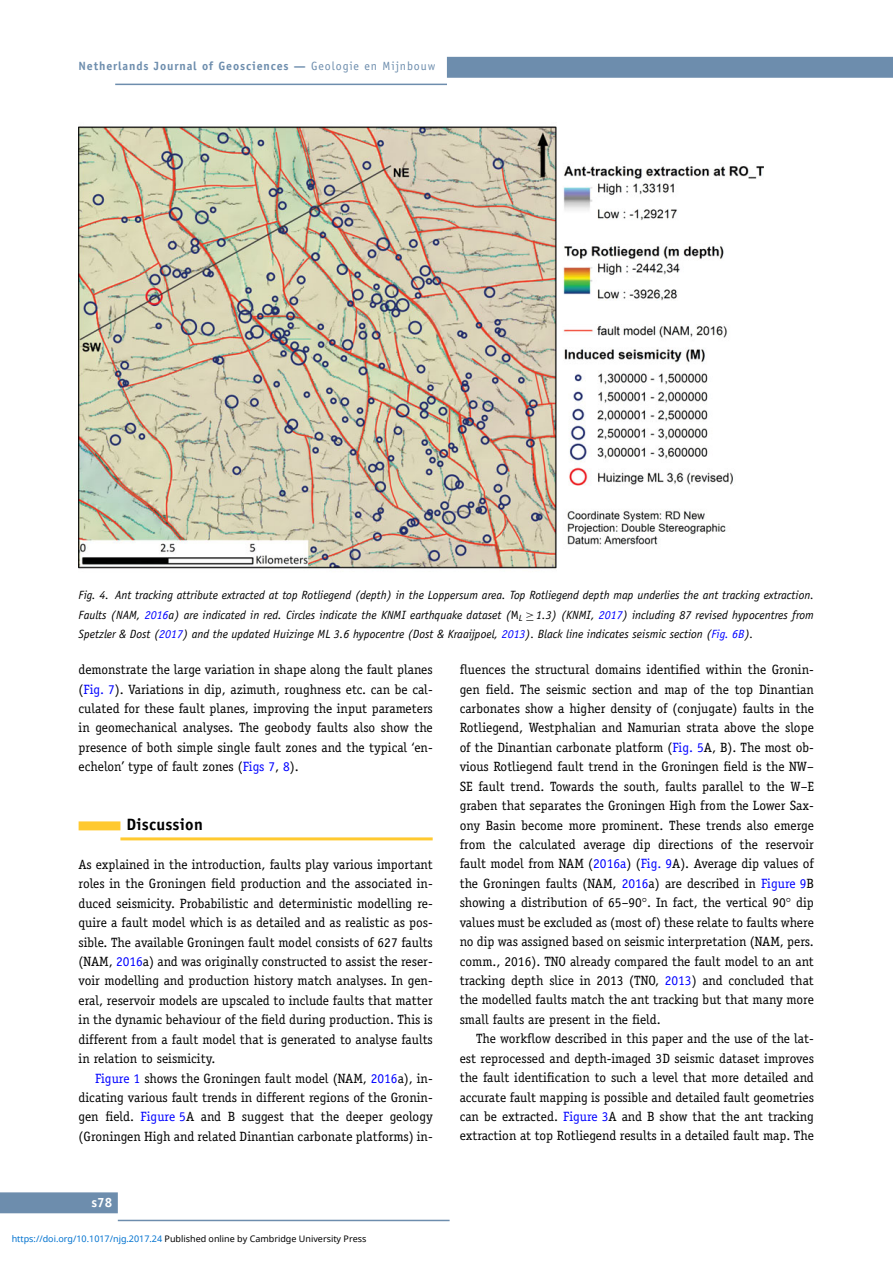
<style>
.page{position:relative;width:893px;height:1263px;background:#fff}
.page>*{position:absolute;margin:0;border:0;box-sizing:border-box;transform-origin:0 0}
.t1{font:700 16.5px "Officina Sans Std";letter-spacing:.015em;color:#000}
.t2{font:13.5px/19.5px "Officina Serif Std";color:#000;text-align:justify}
.t3{font:700 13.5px "Officina Sans Std";color:#fff}
.t4{font:italic 12px/19.5px "Officina Sans Std";color:#000;text-align:justify}
.t5{font:700 12px "Officina Sans Std";letter-spacing:.07em;color:#6d8dad}
.t6{font:9px "Noto Sans";color:#000}
.s1{font-weight:400}
.s2{color:#00f}
.s3{font-style:normal}
.s4{font-family:"MTSY";font-style:normal}
.s5{font-family:"Times New Roman PSMT 00"}
.s6{color:#0172cf}
</style>
<div class="page">
<div style="left:447px;top:57px;width:446px;height:21px;background:#6d8dad"></div>
<hr style="left:115px;top:84px;width:332px;height:1px;background:#6d8dad">
<img style="left:79px;top:126px;width:684px;height:443px">
<div style="left:79px;top:821px;width:41px;height:9px;background:#ffc92f"></div>
<hr style="left:120px;top:837px;width:313px;height:3px;background:#ffc92f">
<div style="left:0;top:1192px;width:118px;height:21px;background:#6d8dad"></div>
<hr style="left:118px;top:1220px;width:332px;height:1px;background:#6d8dad">
<p class="t5" style="left:79px;top:61px;width:358px">Netherlands Journal of Geosciences — <span class="s1">Geologie en Mijnbouw</span></p>
<p class="t4" style="left:79px;top:587px;width:737px">Fig. 4. Ant tracking attribute extracted at top Rotliegend (depth) in the Loppersum area. Top Rotliegend depth map underlies the ant tracking extraction.<br>Faults (NAM, <span class="s2">2016</span>a) are indicated in red. Circles indicate the KNMI earthquake dataset (<span class="s3">M</span><sub>L</sub> <span class="s4">≥</span> 1.3) (KNMI, <span class="s2">2017</span>) including 87 revised hypocentres from Spetzler &amp; Dost (<span class="s2">2017</span>) and the updated Huizinge ML 3.6 hypocentre (Dost &amp; Kraaijpoel, <span class="s2">2013</span>). Black line indicates seismic section (<span class="s2">Fig. 6B</span>).</p>
<p class="t2" style="left:79px;top:661px;width:356px">demonstrate the large variation in shape along the fault planes (<span class="s2">Fig. 7</span>). Variations in dip, azimuth, roughness etc. can be cal&shy;culated for these fault planes, improving the input parameters in geomechanical analyses. The geobody faults also show the presence of both simple single fault zones and the typical ‘en&shy;echelon’ type of fault zones (<span class="s2">Figs 7</span>, <span class="s2">8</span>).</p>
<p class="t2" style="left:460px;top:661px;width:356px">fluences the structural domains identified within the Gronin&shy;gen field. The seismic section and map of the top Dinantian carbonates show a higher density of (conjugate) faults in the Rotliegend, Westphalian and Namurian strata above the slope of the Dinantian carbonate platform (<span class="s2">Fig. 5</span>A, B). The most ob&shy;vious Rotliegend fault trend in the Groningen field is the NW– SE fault trend. Towards the south, faults parallel to the W–E graben that separates the Groningen High from the Lower Sax&shy;ony Basin become more prominent. These trends also emerge from the calculated average dip directions of the reservoir fault model from NAM (<span class="s2">2016a</span>) (<span class="s2">Fig. 9</span>A). Average dip values of the Groningen faults (NAM, <span class="s2">2016</span>a) are described in <span class="s2">Figure 9</span>B showing a distribution of 65–90<span class="s5">°</span>. In fact, the vertical 90<span class="s5">°</span> dip values must be excluded as (most of) these relate to faults where no dip was assigned based on seismic interpretation (NAM, pers. comm., 2016). TNO already compared the fault model to an ant tracking depth slice in 2013 (TNO, <span class="s2">2013</span>) and concluded that the modelled faults match the ant tracking but that many more small faults are present in the field.</p>
<p class="t2" style="left:460px;top:1030px;width:356px;text-indent:16px">The workflow described in this paper and the use of the lat&shy;est reprocessed and depth-imaged 3D seismic dataset improves the fault identification to such a level that more detailed and accurate fault mapping is possible and detailed fault geometries can be extracted. <span class="s2">Figure 3</span>A and B show that the ant tracking extraction at top Rotliegend results in a detailed fault map. The</p>
<p class="t1" style="left:126px;top:818px;width:78px">Discussion</p>
<p class="t2" style="left:79px;top:856px;width:356px">As explained in the introduction, faults play various important roles in the Groningen field production and the associated in&shy;duced seismicity. Probabilistic and deterministic modelling re&shy;quire a fault model which is as detailed and as realistic as pos&shy;sible. The available Groningen fault model consists of 627 faults (NAM, <span class="s2">2016</span>a) and was originally constructed to assist the reser&shy;voir modelling and production history match analyses. In gen&shy;eral, reservoir models are upscaled to include faults that matter in the dynamic behaviour of the field during production. This is different from a fault model that is generated to analyse faults in relation to seismicity.</p>
<p class="t2" style="left:79px;top:1069px;width:356px;text-indent:16px"><span class="s2">Figure 1</span> shows the Groningen fault model (NAM, <span class="s2">2016</span>a), in&shy;dicating various fault trends in different regions of the Gronin&shy;gen field. <span class="s2">Figure 5</span>A and B suggest that the deeper geology (Groningen High and related Dinantian carbonate platforms) in-</p>
<p class="t3" style="left:92px;top:1197px;width:22px">s78</p>
<p class="t6" style="left:12px;top:1232px;width:356px"><span class="s6">https://doi.org/10.1017/njg.2017.24</span> Published online by Cambridge University Press</p>
</div>
